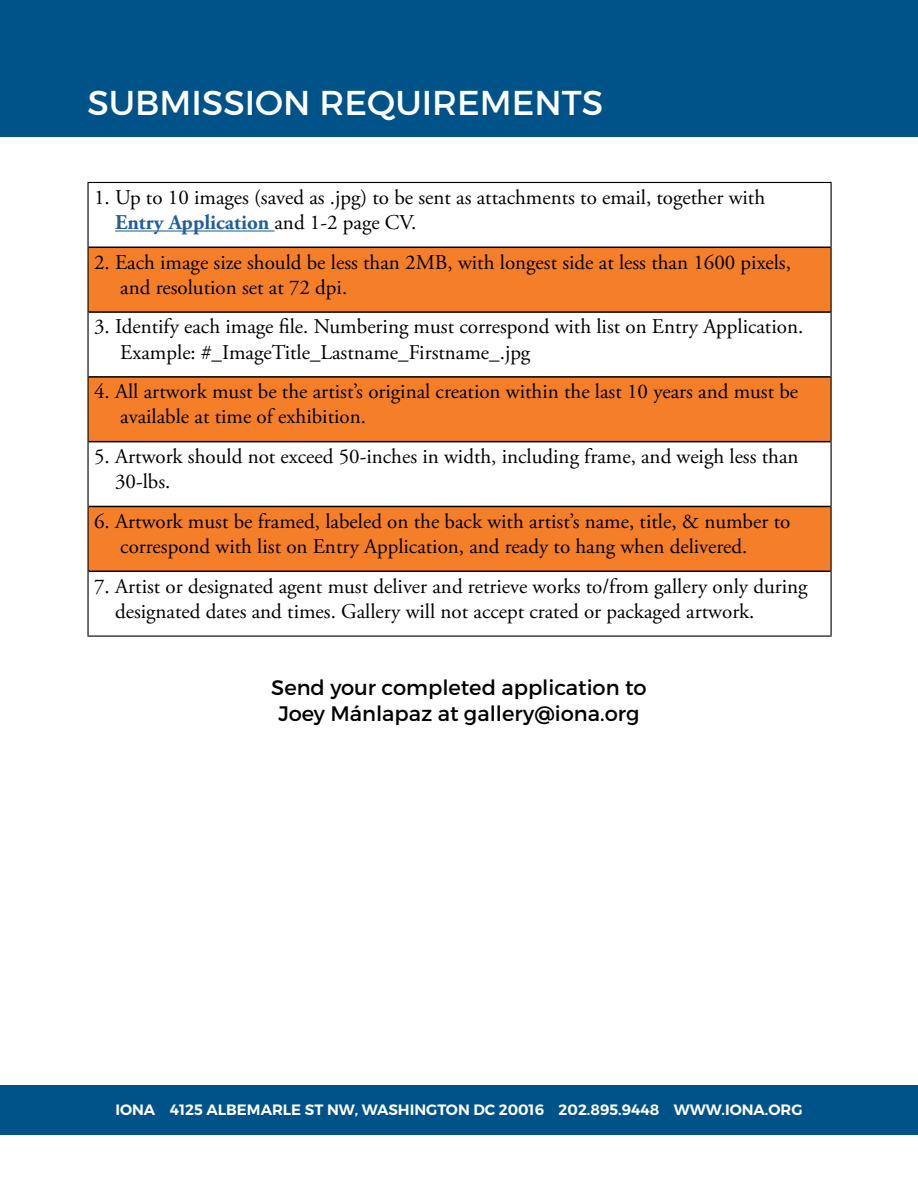
<style>
.page{position:relative;width:918px;height:1188px;background:#fff}
.page>*{position:absolute;margin:0;border:0;box-sizing:border-box;transform-origin:0 0}
.t1{font:34.5px "Montserrat";color:#fff}
.t2{font:21px/25.2px "Adobe Garamond Pro";color:#000}
.t3{font:21px/25.2px "Montserrat";color:#000;text-align:center}
.t4{font:600 15px "Montserrat";color:#fff}
.s1{font-weight:700;color:#215e9e}
</style>
<div class="page">
<div style="left:0;top:0;width:918px;height:137px;background:#005388"></div>
<svg style="left:89px;top:248px;width:742px;height:323px;fill:#f57e29"></svg>
<hr style="left:89px;top:247px;width:742px;height:1px;background:#000">
<hr style="left:89px;top:311px;width:742px;height:2px;background:#000">
<hr style="left:89px;top:376px;width:742px;height:2px;background:#000">
<hr style="left:89px;top:441px;width:742px;height:1px;background:#000">
<hr style="left:89px;top:506px;width:742px;height:1px;background:#000">
<hr style="left:89px;top:571px;width:742px;height:1px;background:#000">
<hr style="left:87px;top:182px;width:745px;height:1px;background:#000">
<hr style="left:87px;top:183px;width:2px;height:64px;background:#000">
<hr style="left:831px;top:183px;width:1px;height:64px;background:#000">
<hr style="left:87px;top:247px;width:2px;height:65px;background:#000">
<hr style="left:831px;top:247px;width:1px;height:65px;background:#000">
<hr style="left:87px;top:312px;width:2px;height:65px;background:#000">
<hr style="left:831px;top:312px;width:1px;height:65px;background:#000">
<hr style="left:87px;top:377px;width:2px;height:65px;background:#000">
<hr style="left:831px;top:377px;width:1px;height:65px;background:#000">
<hr style="left:87px;top:442px;width:2px;height:64px;background:#000">
<hr style="left:831px;top:442px;width:1px;height:64px;background:#000">
<hr style="left:87px;top:506px;width:2px;height:65px;background:#000">
<hr style="left:831px;top:506px;width:1px;height:65px;background:#000">
<hr style="left:87px;top:571px;width:2px;height:65px;background:#000">
<hr style="left:831px;top:571px;width:1px;height:65px;background:#000">
<hr style="left:87px;top:636px;width:745px;height:1px;background:#000">
<hr style="left:115px;top:230px;width:160px;height:2px;background:#215e9e">
<div style="left:0;top:1085px;width:918px;height:49px;background:#005388"></div>
<h1 class="t1" style="left:87px;top:82px;width:517px">SUBMISSION REQUIREMENTS</h1>
<p class="t2" style="left:115px;top:185px;width:652px;text-indent:-21px">1. Up to 10 images (saved as .jpg) to be sent as attachments to email, together with<br><span class="s1">Entry Application</span> and 1-2 page CV.</p>
<p class="t2" style="left:120px;top:250px;width:672px;text-indent:-26px">2. Each image size should be less than 2MB, with longest side at less than 1600 pixels, and resolution set at 72 dpi.</p>
<p class="t2" style="left:120px;top:315px;width:685px;text-indent:-26px">3. Identify each image file. Numbering must correspond with list on Entry Application.<br>Example: #_ImageTitle_Lastname_Firstname_.jpg</p>
<p class="t2" style="left:120px;top:380px;width:679px;text-indent:-26px">4. All artwork must be the artist’s original creation within the last 10 years and must be available at time of exhibition.</p>
<p class="t2" style="left:115px;top:444px;width:685px;text-indent:-21px">5. Artwork should not exceed 50-inches in width, including frame, and weigh less than<br>30-lbs.</p>
<p class="t2" style="left:120px;top:509px;width:672px;text-indent:-26px">6. Artwork must be framed, labeled on the back with artist’s name, title, &amp; number to correspond with list on Entry Application, and ready to hang when delivered.</p>
<p class="t2" style="left:115px;top:574px;width:694px;text-indent:-21px">7. Artist or designated agent must deliver and retrieve works to/from gallery only during designated dates and times. Gallery will not accept crated or packaged artwork.</p>
<p class="t3" style="left:271px;top:675px;width:377px">Send your completed application to<br>Joey Mánlapaz at gallery@iona.org</p>
<p class="t4" style="left:115px;top:1100px;width:689px">IONA 4125 ALBEMARLE ST NW, WASHINGTON DC 20016 202.895.9448 WWW.IONA.ORG</p>
</div>
